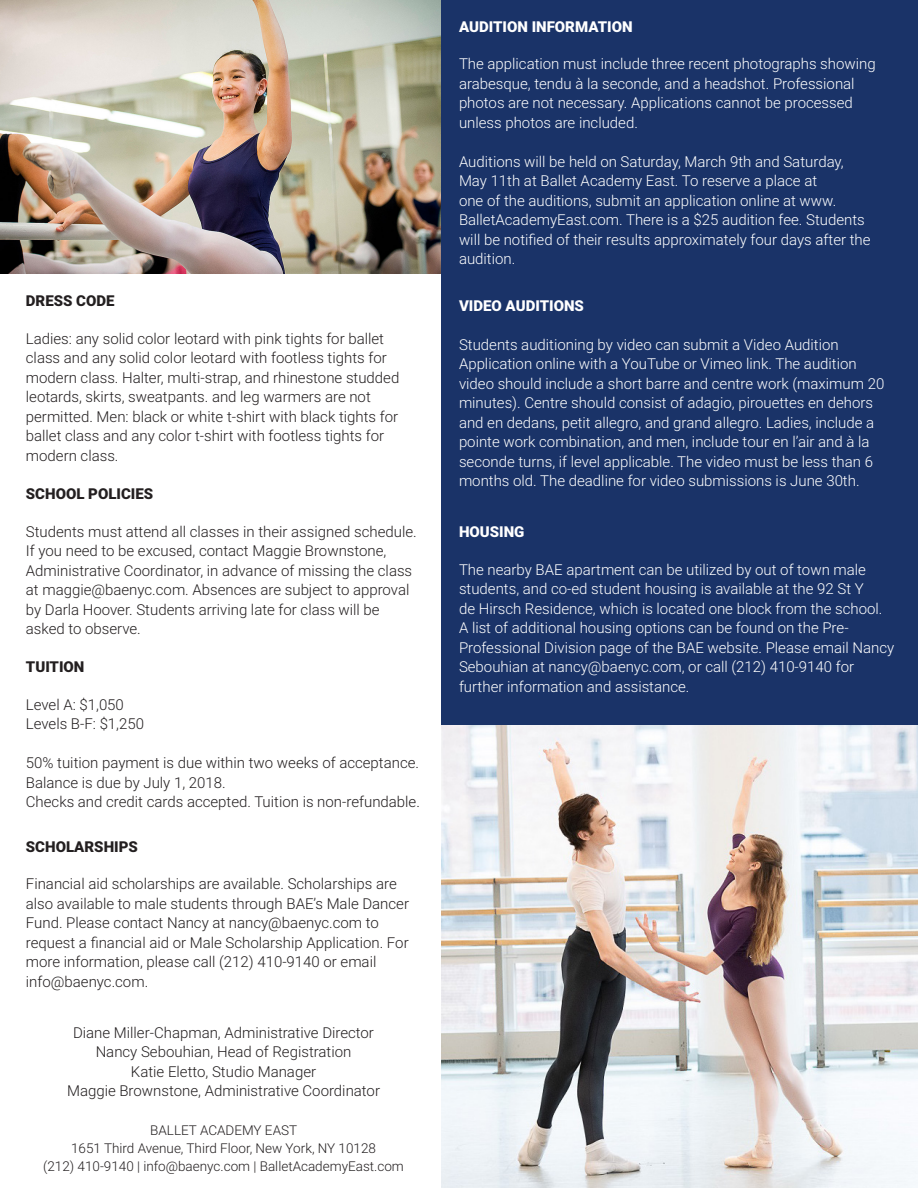
<style>
.page{position:relative;width:918px;height:1188px;background:#fff}
.page>*{position:absolute;margin:0;border:0;box-sizing:border-box;transform-origin:0 0}
.t1{font:300 15px/19.5px "Roboto";color:#fff}
.t2{font:300 15px/19.5px "Roboto";color:#231f20}
.t3{font:900 15px "Roboto";color:#231f20}
.t4{font:900 15px "Roboto";color:#fff}
.t5{font:300 13.5px "Roboto";color:#231f20}
</style>
<div class="page">
<img style="left:442px;top:725px;width:476px;height:463px">
<img style="left:0;top:0;width:442px;height:273px">
<div style="left:442px;top:0;width:476px;height:725px;background:#1a3368"></div>
<p class="t3" style="left:26px;top:290px;width:90px">DRESS CODE</p>
<p class="t2" style="left:26px;top:328px;width:375px">Ladies: any solid color leotard with pink tights for ballet class and any solid color leotard with footless tights for modern class. Halter, multi-strap, and rhinestone studded leotards, skirts, sweatpants. and leg warmers are not permitted. Men: black or white t-shirt with black tights for ballet class and any color t-shirt with footless tights for modern class.</p>
<p class="t3" style="left:26px;top:483px;width:129px">SCHOOL POLICIES</p>
<p class="t2" style="left:26px;top:521px;width:392px">Students must attend all classes in their assigned schedule.<br>If you need to be excused, contact Maggie Brownstone, Administrative Coordinator, in advance of missing the class at maggie@baenyc.com. Absences are subject to approval by Darla Hoover. Students arriving late for class will be asked to observe.</p>
<p class="t3" style="left:26px;top:656px;width:60px">TUITION</p>
<p class="t2" style="left:26px;top:694px;width:100px">Level A: $1,050</p>
<p class="t2" style="left:26px;top:713px;width:120px">Levels B-F: $1,250</p>
<p class="t2" style="left:26px;top:752px;width:395px">50% tuition payment is due within two weeks of acceptance.</p>
<p class="t2" style="left:26px;top:772px;width:201px">Balance is due by July 1, 2018.</p>
<p class="t2" style="left:26px;top:791px;width:396px">Checks and credit cards accepted. Tuition is non-refundable.</p>
<p class="t3" style="left:26px;top:836px;width:114px">SCHOLARSHIPS</p>
<p class="t2" style="left:26px;top:874px;width:385px">Financial aid scholarships are available. Scholarships are also available to male students through BAE’s Male Dancer Fund. Please contact Nancy at nancy@baenyc.com to request a financial aid or Male Scholarship Application. For more information, please call (212) 410-9140 or email</p>
<p class="t2" style="left:26px;top:971px;width:124px">info@baenyc.com.</p>
<p class="t2" style="left:73px;top:1022px;width:302px">Diane Miller-Chapman, Administrative Director</p>
<p class="t2" style="left:96px;top:1042px;width:257px">Nancy Sebouhian, Head of Registration</p>
<p class="t2" style="left:131px;top:1061px;width:187px">Katie Eletto, Studio Manager</p>
<p class="t2" style="left:67px;top:1081px;width:315px">Maggie Brownstone, Administrative Coordinator</p>
<p class="t5" style="left:150px;top:1121px;width:148px">BALLET ACADEMY EAST</p>
<p class="t5" style="left:71px;top:1139px;width:306px">1651 Third Avenue, Third Floor, New York, NY 10128</p>
<p class="t5" style="left:43px;top:1157px;width:362px">(212) 410-9140 | info@baenyc.com | BalletAcademyEast.com</p>
<p class="t4" style="left:459px;top:16px;width:175px">AUDITION INFORMATION</p>
<p class="t1" style="left:459px;top:54px;width:418px">The application must include three recent photographs showing arabesque, tendu à la seconde, and a headshot. Professional photos are not necessary. Applications cannot be processed unless photos are included.</p>
<p class="t1" style="left:459px;top:151px;width:413px">Auditions will be held on Saturday, March 9th and Saturday, May 11th at Ballet Academy East. To reserve a place at<br>one of the auditions, submit an application online at www.<br>BalletAcademyEast.com. There is a $25 audition fee. Students will be notified of their results approximately four days after the audition.</p>
<p class="t4" style="left:459px;top:295px;width:126px">VIDEO AUDITIONS</p>
<p class="t1" style="left:459px;top:334px;width:427px">Students auditioning by video can submit a Video Audition Application online with a YouTube or Vimeo link. The audition video should include a short barre and centre work (maximum 20 minutes). Centre should consist of adagio, pirouettes en dehors and en dedans, petit allegro, and grand allegro. Ladies, include a pointe work combination, and men, include tour en l’air and à la seconde turns, if level applicable. The video must be less than 6 months old. The deadline for video submissions is June 30th.</p>
<p class="t4" style="left:459px;top:521px;width:67px">HOUSING</p>
<p class="t1" style="left:459px;top:559px;width:437px">The nearby BAE apartment can be utilized by out of town male students, and co-ed student housing is available at the 92 St Y<br>de Hirsch Residence, which is located one block from the school.<br>A list of additional housing options can be found on the Pre-Professional Division page of the BAE website. Please email Nancy Sebouhian at nancy@baenyc.com, or call (212) 410-9140 for further information and assistance.</p>
</div>
